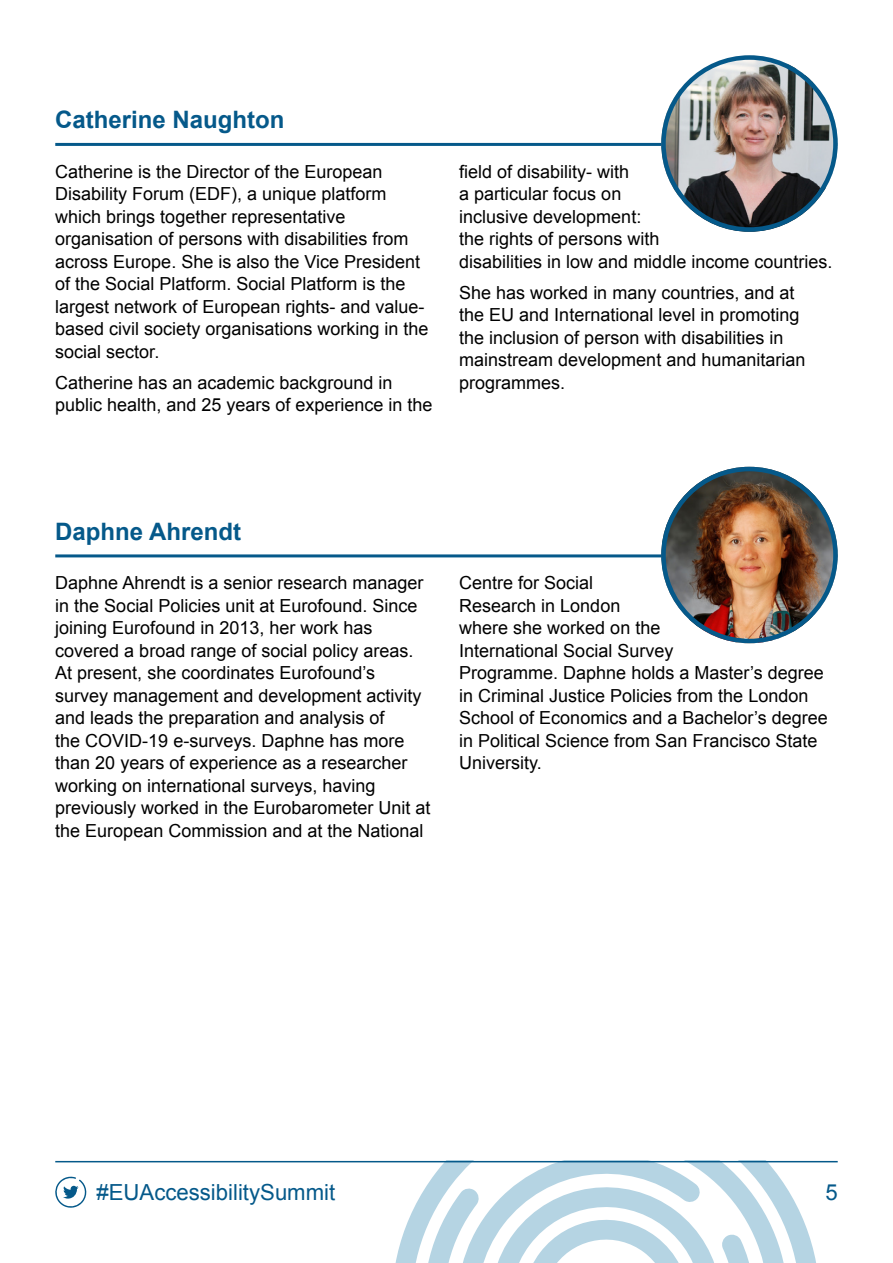
<style>
.page{position:relative;width:893px;height:1263px;background:#fff}
.page>*{position:absolute;margin:0;border:0;box-sizing:border-box;transform-origin:0 0}
.t1{font:700 24px "Arial";color:#05598a}
.t2{font:22.2px "Arial";color:#05598a}
.t3{font:18px/22.5px "Arial";color:#000}
</style>
<div class="page">
<hr style="left:55px;top:143px;width:783px;height:3px;background:#05598a">
<img style="left:661px;top:55px;width:177px;height:177px;border-radius:88px">
<div style="left:661px;top:55px;width:177px;height:177px;border:4px solid #05598a;border-radius:50%"></div>
<hr style="left:55px;top:554px;width:783px;height:3px;background:#05598a">
<img style="left:661px;top:467px;width:177px;height:176px;border-radius:88px">
<div style="left:661px;top:467px;width:177px;height:176px;border:4px solid #05598a;border-radius:50%"></div>
<svg style="left:55px;top:1176px;width:32px;height:32px"></svg>
<svg style="left:387px;top:1162px;width:451px;height:101px"></svg>
<hr style="left:55px;top:1161px;width:783px;height:1px;background:#05598a">
<p class="t1" style="left:55px;top:104px;width:231px">Catherine Naughton</p>
<p class="t3" style="left:55px;top:160px;width:375px">Catherine is the Director of the European Disability Forum (EDF), a unique platform which brings together representative organisation of persons with disabilities from across Europe. She is also the Vice President of the Social Platform. Social Platform is the largest network of European rights- and value&shy;based civil society organisations working in the social sector.</p>
<p class="t3" style="left:55px;top:371px;width:379px">Catherine has an academic background in public health, and 25 years of experience in the</p>
<p class="t3" style="left:459px;top:160px;width:375px">field of disability- with<br>a particular focus on<br>inclusive development:<br>the rights of persons with<br>disabilities in low and middle income countries.</p>
<p class="t3" style="left:459px;top:281px;width:348px">She has worked in many countries, and at the EU and International level in promoting the inclusion of person with disabilities in mainstream development and humanitarian programmes.</p>
<p class="t1" style="left:55px;top:515px;width:187px">Daphne Ahrendt</p>
<p class="t3" style="left:55px;top:572px;width:377px">Daphne Ahrendt is a senior research manager in the Social Policies unit at Eurofound. Since joining Eurofound in 2013, her work has covered a broad range of social policy areas.<br>At present, she coordinates Eurofound’s survey management and development activity and leads the preparation and analysis of<br>the COVID-19 e-surveys. Daphne has more than 20 years of experience as a researcher working on international surveys, having previously worked in the Eurobarometer Unit at the European Commission and at the National</p>
<p class="t3" style="left:459px;top:572px;width:370px">Centre for Social<br>Research in London<br>where she worked on the<br>International Social Survey<br>Programme. Daphne holds a Master’s degree in Criminal Justice Policies from the London<br>School of Economics and a Bachelor’s degree in Political Science from San Francisco State<br>University.</p>
<p class="t2" style="left:96px;top:1178px;width:240px">#EUAccessibilitySummit</p>
<p class="t2" style="left:825px;top:1178px;width:14px">5</p>
</div>
